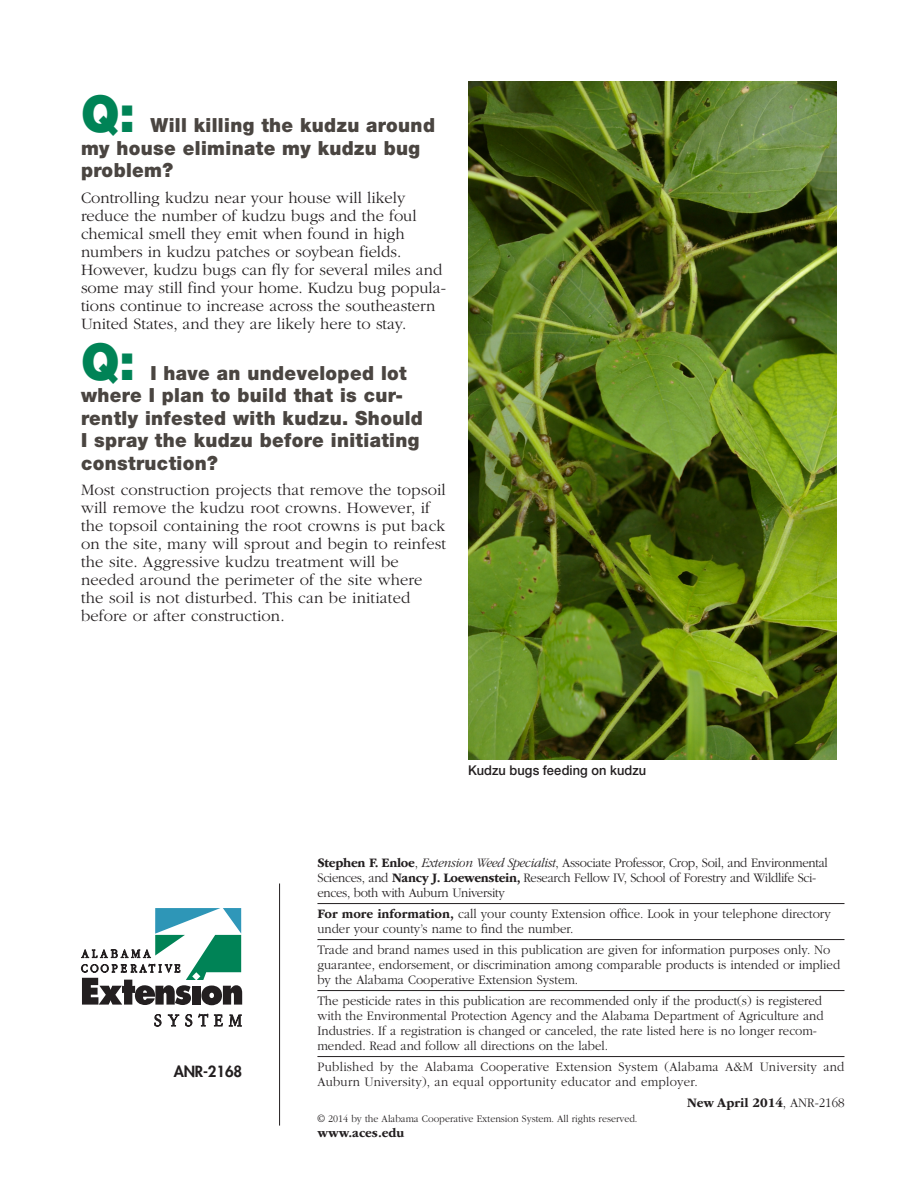
<style>
.page{position:relative;width:918px;height:1188px;background:#fff}
.page>*{position:absolute;margin:0;border:0;box-sizing:border-box;transform-origin:0 0}
.Q_Heading{font:900 51px "Helvetica Neue LT Std";color:#008356;scale:.95 1}
.Q_Heading-2{font:900 19.5px/22.5px "Helvetica Neue LT Std";letter-spacing:.02em;color:#4a4541;scale:.95 1}
.text{font:300 16.5px/18px "ITC Garamond Std";color:#231f20}
.t1{font:800 15px "Futura Std";letter-spacing:-.01em;color:#231f20}
.t2{font:300 13.5px/15px "ITC Garamond Std";color:#231f20;scale:.95 1}
.t3{font:300 13.5px/15px "ITC Garamond Std";letter-spacing:-.02em;color:#231f20;scale:.95 1}
.t4{font:300 13.5px/15px "ITC Garamond Std";letter-spacing:.02em;color:#231f20;scale:.95 1}
.t5{font:700 13.5px "ITC Garamond Std";color:#231f20;scale:.95 1}
.cutline{font:500 13.5px "Helvetica Neue LT Std";letter-spacing:.01em;color:#231f20;scale:.95 1}
.t6{font:300 10.5px "ITC Garamond Std";color:#231f20;scale:.95 1}
.s1{font-weight:700}
.s2{font-style:italic}
.s3{font-weight:300}
</style>
<div class="page">
<hr style="left:317px;top:903px;width:527px;height:1px;background:#231f20">
<hr style="left:317px;top:939px;width:527px;height:1px;background:#231f20">
<hr style="left:317px;top:990px;width:527px;height:1px;background:#231f20">
<hr style="left:317px;top:1056px;width:527px;height:1px;background:#231f20">
<hr style="left:279px;top:884px;width:1px;height:242px;background:#231f20">
<svg style="left:81px;top:908px;width:161px;height:119px"></svg>
<img style="left:468px;top:82px;width:369px;height:678px">
<p class="Q_Heading" style="left:81px;top:84px;width:59px">Q:</p>
<p class="Q_Heading-2" style="left:81px;top:114px;width:374px;text-indent:69px">Will killing the kudzu around my house eliminate my kudzu bug problem?</p>
<p class="text" style="left:81px;top:189px;width:367px">Controlling kudzu near your house will likely reduce the number of kudzu bugs and the foul chemical smell they emit when found in high numbers in kudzu patches or soybean fields.<br>However, kudzu bugs can fly for several miles and some may still find your home. Kudzu bug popula&shy;tions continue to increase across the southeastern United States, and they are likely here to stay.</p>
<p class="Q_Heading" style="left:81px;top:331px;width:59px">Q:</p>
<p class="Q_Heading-2" style="left:81px;top:362px;width:361px;text-indent:69px">I have an undeveloped lot where I plan to build that is cur&shy;rently infested with kudzu. Should<br>I spray the kudzu before initiating construction?</p>
<p class="text" style="left:81px;top:481px;width:367px">Most construction projects that remove the topsoil will remove the kudzu root crowns. However, if the topsoil containing the root crowns is put back on the site, many will sprout and begin to reinfest the site. Aggressive kudzu treatment will be needed around the perimeter of the site where the soil is not disturbed. This can be initiated before or after construction.</p>
<p class="cutline" style="left:468px;top:762px;width:189px">Kudzu bugs feeding on kudzu</p>
<p class="t1" style="left:174px;top:1062px;width:70px">ANR-2168</p>
<p class="t3" style="left:317px;top:856px;width:539px"><span class="s1">Stephen F. Enloe</span>, <span class="s2">Extension Weed Specialist</span>, Associate Professor, Crop, Soil, and Environmental<br>Sciences, and <span class="s1">Nancy J. Loewenstein,</span> Research Fellow IV, School of Forestry and Wildlife Sci&shy;ences, both with Auburn University</p>
<p class="t2" style="left:317px;top:907px;width:542px"><span class="s1">For more information,</span> call your county Extension office. Look in your telephone directory under your county’s name to find the number.</p>
<p class="t2" style="left:317px;top:943px;width:552px">Trade and brand names used in this publication are given for information purposes only. No guarantee, endorsement, or discrimination among comparable products is intended or implied by the Alabama Cooperative Extension System.</p>
<p class="t2" style="left:317px;top:994px;width:534px">The pesticide rates in this publication are recommended only if the product(s) is registered with the Environmental Protection Agency and the Alabama Department of Agriculture and Industries. If a registration is changed or canceled, the rate listed here is no longer recom&shy;mended. Read and follow all directions on the label.</p>
<p class="t4" style="left:317px;top:1060px;width:556px">Published by the Alabama Cooperative Extension System (Alabama A&amp;M University and<br>Auburn University), an equal opportunity educator and employer.</p>
<p class="t5" style="left:687px;top:1095px;width:167px">New April 2014<span class="s3">, ANR-2168</span></p>
<p class="t6" style="left:317px;top:1113px;width:338px">© 2014 by the Alabama Cooperative Extension System. All rights reserved.</p>
<p class="t5" style="left:317px;top:1125px;width:93px">www.aces.edu</p>
</div>
